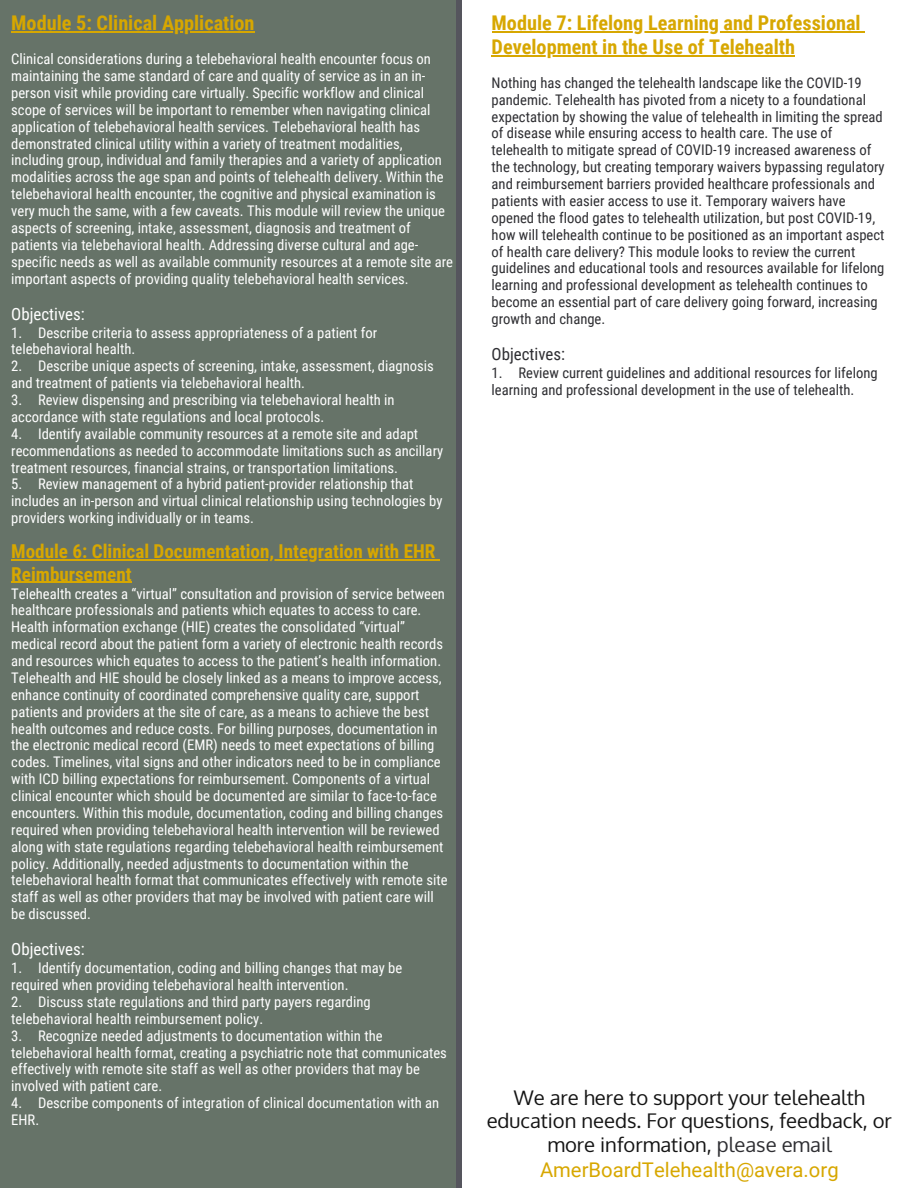
<style>
.page{position:relative;width:918px;height:1188px;background:#fff}
.page>*{position:absolute;margin:0;border:0;box-sizing:border-box;transform-origin:0 0}
.t1{font:20.25px/23.7px "Oxygen";color:#141414;text-align:center}
.t2{font:700 20.25px/23.7px "Roboto Condensed";color:#d7a700}
.t3{font:20.25px "Roboto";color:#d7a700}
.t4{font:700 19.2px/22.5px "Roboto Condensed";color:#d7a700}
.t5{font:16.8px "Roboto Condensed";color:#fff}
.t6{font:16.8px "Roboto Condensed";color:#2e2e32}
.t7{font:14.7px/16.8px "Roboto Condensed";color:#fff}
.t8{font:14.7px/16.8px "Roboto Condensed";color:#2e2e32}
.s1{color:#2e2e32}
</style>
<div class="page">
<div style="left:0;top:0;width:457px;height:1188px;background:#667368"></div>
<div style="left:456px;top:0;width:6px;height:1188px;background:#55555d"></div>
<hr style="left:11px;top:31px;width:244px;height:2px;background:#d7a700">
<hr style="left:11px;top:559px;width:424px;height:1px;background:#d7a700">
<hr style="left:11px;top:582px;width:121px;height:1px;background:#d7a700">
<hr style="left:492px;top:31px;width:369px;height:2px;background:#d7a700">
<hr style="left:492px;top:55px;width:303px;height:1px;background:#d7a700">
<h1 class="t2" style="left:11px;top:11px;width:245px">Module 5: Clinical Application</h1>
<p class="t7" style="left:11px;top:50px;width:443px">Clinical considerations during a telebehavioral health encounter focus on maintaining the same standard of care and quality of service as in an in&shy;person visit while providing care virtually. Specific workflow and clinical scope of services will be important to remember when navigating clinical application of telebehavioral health services. Telebehavioral health has demonstrated clinical utility within a variety of treatment modalities, including group, individual and family therapies and a variety of application modalities across the age span and points of telehealth delivery. Within the telebehavioral health encounter, the cognitive and physical examination is very much the same, with a few caveats. This module will review the unique aspects of screening, intake, assessment, diagnosis and treatment of patients via telebehavioral health. Addressing diverse cultural and age&shy;specific needs as well as available community resources at a remote site are important aspects of providing quality telebehavioral health services.</p>
<p class="t5" style="left:11px;top:302px;width:75px">Objectives:</p>
<p class="t7" style="left:11px;top:323px;width:367px">1. Describe criteria to assess appropriateness of a patient for telebehavioral health.</p>
<p class="t7" style="left:11px;top:357px;width:424px">2. Describe unique aspects of screening, intake, assessment, diagnosis and treatment of patients via telebehavioral health.</p>
<p class="t7" style="left:11px;top:391px;width:385px">3. Review dispensing and prescribing via telebehavioral health in accordance with state regulations and local protocols.</p>
<p class="t7" style="left:11px;top:425px;width:433px">4. Identify available community resources at a remote site and adapt recommendations as needed to accommodate limitations such as ancillary treatment resources, financial strains, or transportation limitations.</p>
<p class="t7" style="left:11px;top:475px;width:433px">5. Review management of a hybrid patient-provider relationship that includes an in-person and virtual clinical relationship using technologies by providers working individually or in teams.</p>
<h2 class="t4" style="left:11px;top:539px;width:426px">Module 6: Clinical Documentation, Integration with EHR<br>Reimbursement</h2>
<p class="t7" style="left:11px;top:584px;width:438px">Telehealth creates a “virtual” consultation and provision of service between healthcare professionals and patients which equates to access to care.<br>Health information exchange (HIE) creates the consolidated “virtual” medical record about the patient form a variety of electronic health records and resources which equates to access to the patient’s health information.<br>Telehealth and HIE should be closely linked as a means to improve access, enhance continuity of coordinated comprehensive quality care, support patients and providers at the site of care, as a means to achieve the best health outcomes and reduce costs. For billing purposes, documentation in the electronic medical record (EMR) needs to meet expectations of billing codes. Timelines, vital signs and other indicators need to be in compliance with ICD billing expectations for reimbursement. Components of a virtual clinical encounter which should be documented are similar to face-to-face encounters. Within this module, documentation, coding and billing changes required when providing telebehavioral health intervention will be reviewed along with state regulations regarding telebehavioral health reimbursement policy. Additionally, needed adjustments to documentation within the telebehavioral health format that communicates effectively with remote site staff as well as other providers that may be involved with patient care will be discussed.</p>
<p class="t5" style="left:11px;top:937px;width:75px">Objectives:</p>
<p class="t7" style="left:11px;top:959px;width:393px">1. Identify documentation, coding and billing changes that may be required when providing telebehavioral health intervention.</p>
<p class="t7" style="left:11px;top:993px;width:361px">2. Discuss state regulations and third party payers regarding telebehavioral health reimbursement policy.</p>
<p class="t7" style="left:11px;top:1026px;width:437px">3. Recognize needed adjustments to documentation within the telebehavioral health format, creating a psychiatric note that communicates effectively with remote site staff as well as other providers that may be involved with patient care.</p>
<p class="t7" style="left:11px;top:1094px;width:430px">4. Describe components of integration of clinical documentation with an<br>EHR.</p>
<h1 class="t2" style="left:492px;top:11px;width:371px">Module 7: Lifelong Learning and Professional<br>Development in the Use of Telehealth</h1>
<p class="t8" style="left:492px;top:74px;width:394px">Nothing has changed the telehealth landscape like the COVID-19 pandemic. Telehealth has pivoted from a nicety to a foundational expectation by showing the value of telehealth in limiting the spread of disease while ensuring access to health care. The use of telehealth to mitigate spread of COVID-19 increased awareness of the technology, but creating temporary waivers bypassing regulatory and reimbursement barriers provided healthcare professionals and patients with easier access to use it. Temporary waivers have opened the flood gates to telehealth utilization, but post COVID-19, how will telehealth continue to be positioned as an important aspect of health care delivery? This module looks to review the current guidelines and educational tools and resources available for lifelong learning and professional development as telehealth continues to become an essential part of care delivery going forward, increasing growth and change.</p>
<p class="t6" style="left:492px;top:342px;width:75px">Objectives:</p>
<p class="t8" style="left:492px;top:364px;width:388px">1. Review current guidelines and additional resources for lifelong learning and professional development in the use of telehealth.</p>
<h1 class="t1" style="left:487px;top:1086px;width:407px">We are here to support your telehealth education needs. For questions, feedback, or more information, <span class="s1">please email</span></h1>
<h1 class="t3" style="left:540px;top:1155px;width:300px">AmerBoardTelehealth@avera.org</h1>
</div>
